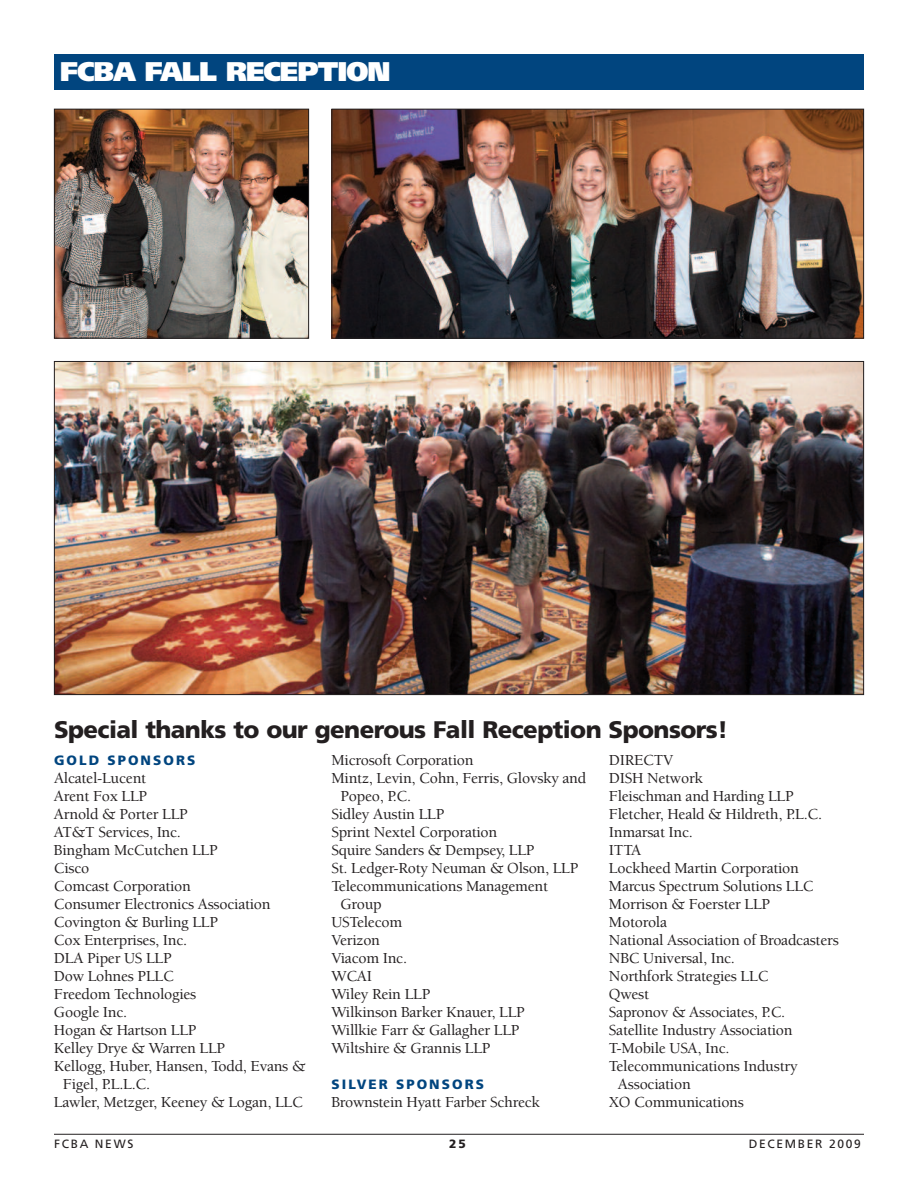
<style>
.page{position:relative;width:918px;height:1188px;background:#fff}
.page>*{position:absolute;margin:0;border:0;box-sizing:border-box;transform-origin:0 0}
.t1{font:900 27px "Frutiger";letter-spacing:-.035em;color:#fff}
.t2{font:900 24px "Frutiger";letter-spacing:-.025em;color:#231f20}
.t3{font:500 15.75px "Berkeley";letter-spacing:-.015em;color:#231f20}
.t4{font:900 13.5px "Frutiger";letter-spacing:.155em;color:#01457f}
.t5{font:12px "Frutiger";letter-spacing:.14em;color:#231f20}
.t6{font:900 12px "Frutiger";color:#231f20}
</style>
<div class="page">
<hr style="left:54px;top:1134px;width:810px;height:1px;background:#231f20">
<div style="left:54px;top:54px;width:810px;height:36px;background:#01457f"></div>
<img style="left:56px;top:363px;width:806px;height:330px">
<img style="left:56px;top:111px;width:251px;height:226px">
<div style="left:54px;top:109px;width:255px;height:230px;border:1px solid #231f20"></div>
<img style="left:334px;top:111px;width:528px;height:226px">
<div style="left:332px;top:109px;width:532px;height:230px;border:1px solid #231f20"></div>
<h1 class="t1" style="left:60px;top:61px;width:332px">FCBA FALL RECEPTION</h1>
<h2 class="t2" style="left:54px;top:720px;width:675px">Special thanks to our generous Fall Reception Sponsors!</h2>
<p class="t4" style="left:54px;top:755px;width:143px">GOLD SPONSORS</p>
<p class="t3" style="left:54px;top:772px;width:94px">Alcatel-Lucent</p>
<p class="t3" style="left:54px;top:790px;width:95px">Arent Fox LLP</p>
<p class="t3" style="left:54px;top:808px;width:135px">Arnold &amp; Porter LLP</p>
<p class="t3" style="left:54px;top:826px;width:129px">AT&amp;T Services, Inc.</p>
<p class="t3" style="left:54px;top:844px;width:165px">Bingham McCutchen LLP</p>
<p class="t3" style="left:54px;top:862px;width:37px">Cisco</p>
<p class="t3" style="left:54px;top:880px;width:139px">Comcast Corporation</p>
<p class="t3" style="left:54px;top:898px;width:218px">Consumer Electronics Association</p>
<p class="t3" style="left:54px;top:916px;width:166px">Covington &amp; Burling LLP</p>
<p class="t3" style="left:54px;top:934px;width:135px">Cox Enterprises, Inc.</p>
<p class="t3" style="left:54px;top:952px;width:119px">DLA Piper US LLP</p>
<p class="t3" style="left:54px;top:970px;width:121px">Dow Lohnes PLLC</p>
<p class="t3" style="left:54px;top:988px;width:144px">Freedom Technologies</p>
<p class="t3" style="left:54px;top:1006px;width:75px">Google Inc.</p>
<p class="t3" style="left:54px;top:1024px;width:144px">Hogan &amp; Hartson LLP</p>
<p class="t3" style="left:54px;top:1042px;width:173px">Kelley Drye &amp; Warren LLP</p>
<p class="t3" style="left:54px;top:1060px;width:253px">Kellogg, Huber, Hansen, Todd, Evans &amp;</p>
<p class="t3" style="left:63px;top:1078px;width:89px">Figel, P.L.L.C.</p>
<p class="t3" style="left:54px;top:1096px;width:250px">Lawler, Metzger, Keeney &amp; Logan, LLC</p>
<p class="t3" style="left:331px;top:754px;width:144px">Microsoft Corporation</p>
<p class="t3" style="left:331px;top:772px;width:256px">Mintz, Levin, Cohn, Ferris, Glovsky and</p>
<p class="t3" style="left:340px;top:790px;width:72px">Popeo, P.C.</p>
<p class="t3" style="left:331px;top:808px;width:114px">Sidley Austin LLP</p>
<p class="t3" style="left:331px;top:826px;width:167px">Sprint Nextel Corporation</p>
<p class="t3" style="left:331px;top:844px;width:205px">Squire Sanders &amp; Dempsey, LLP</p>
<p class="t3" style="left:331px;top:862px;width:249px">St. Ledger-Roty Neuman &amp; Olson, LLP</p>
<p class="t3" style="left:331px;top:880px;width:218px">Telecommunications Management</p>
<p class="t3" style="left:340px;top:898px;width:43px">Group</p>
<p class="t3" style="left:331px;top:916px;width:72px">USTelecom</p>
<p class="t3" style="left:331px;top:934px;width:50px">Verizon</p>
<p class="t3" style="left:331px;top:952px;width:77px">Viacom Inc.</p>
<p class="t3" style="left:331px;top:970px;width:42px">WCAI</p>
<p class="t3" style="left:331px;top:988px;width:100px">Wiley Rein LLP</p>
<p class="t3" style="left:331px;top:1006px;width:195px">Wilkinson Barker Knauer, LLP</p>
<p class="t3" style="left:331px;top:1024px;width:190px">Willkie Farr &amp; Gallagher LLP</p>
<p class="t3" style="left:331px;top:1042px;width:161px">Wiltshire &amp; Grannis LLP</p>
<p class="t4" style="left:332px;top:1079px;width:154px">SILVER SPONSORS</p>
<p class="t3" style="left:332px;top:1096px;width:210px">Brownstein Hyatt Farber Schreck</p>
<p class="t3" style="left:609px;top:754px;width:66px">DIRECTV</p>
<p class="t3" style="left:609px;top:772px;width:96px">DISH Network</p>
<p class="t3" style="left:609px;top:790px;width:186px">Fleischman and Harding LLP</p>
<p class="t3" style="left:609px;top:808px;width:215px">Fletcher, Heald &amp; Hildreth, P.L.C.</p>
<p class="t3" style="left:609px;top:826px;width:85px">Inmarsat Inc.</p>
<p class="t3" style="left:609px;top:844px;width:34px">ITTA</p>
<p class="t3" style="left:609px;top:862px;width:191px">Lockheed Martin Corporation</p>
<p class="t3" style="left:609px;top:880px;width:206px">Marcus Spectrum Solutions LLC</p>
<p class="t3" style="left:609px;top:898px;width:163px">Morrison &amp; Foerster LLP</p>
<p class="t3" style="left:609px;top:916px;width:60px">Motorola</p>
<p class="t3" style="left:609px;top:934px;width:231px">National Association of Broadcasters</p>
<p class="t3" style="left:609px;top:952px;width:128px">NBC Universal, Inc.</p>
<p class="t3" style="left:609px;top:970px;width:161px">Northfork Strategies LLC</p>
<p class="t3" style="left:609px;top:988px;width:42px">Qwest</p>
<p class="t3" style="left:609px;top:1006px;width:178px">Sapronov &amp; Associates, P.C.</p>
<p class="t3" style="left:609px;top:1024px;width:185px">Satellite Industry Association</p>
<p class="t3" style="left:609px;top:1042px;width:122px">T-Mobile USA, Inc.</p>
<p class="t3" style="left:609px;top:1060px;width:190px">Telecommunications Industry</p>
<p class="t3" style="left:618px;top:1078px;width:74px">Association</p>
<p class="t3" style="left:609px;top:1096px;width:136px">XO Communications</p>
<p class="t5" style="left:54px;top:1139px;width:81px">FCBA NEWS</p>
<p class="t6" style="left:449px;top:1139px;width:18px">25</p>
<p class="t5" style="left:749px;top:1139px;width:114px">DECEMBER 2009</p>
</div>
